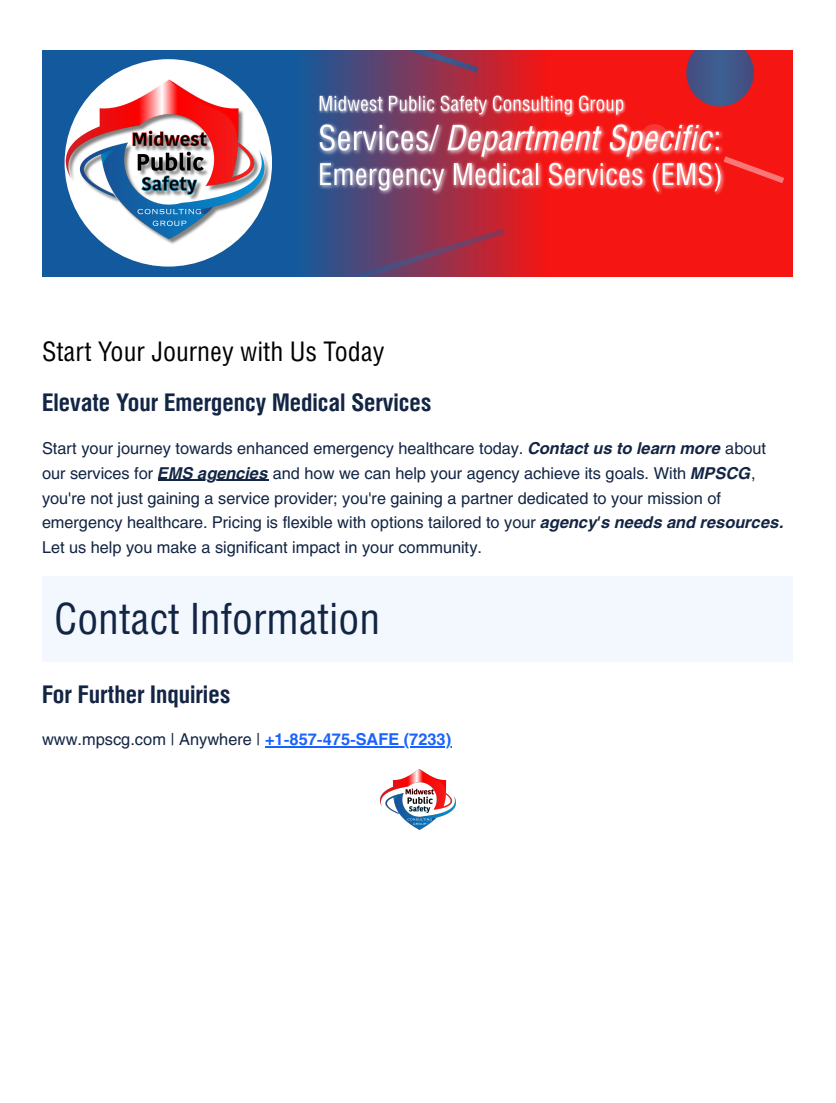
<style>
.page{position:relative;width:836px;height:1103px;background:#fff}
.page>*{position:absolute;margin:0;border:0;box-sizing:border-box;transform-origin:0 0}
.t1{font:43.2px "Helios Cond";color:#132544}
.t2{font:27px "Helios Cond";color:#000}
.t3{font:700 24.3px "Helios Cond";color:#132544}
.t4{font:16.2px/24.6px "Helios";color:#132544}
.s1{font-weight:700;font-style:italic}
.s2{font-weight:700;color:#1a62ff}
</style>
<div class="page">
<hr style="left:158px;top:480px;width:110px;height:1px;background:#132544">
<hr style="left:265px;top:746px;width:186px;height:1px;background:#1a62ff">
<svg style="left:42px;top:50px;width:750px;height:226px;background:#95324d"></svg>
<svg style="left:325px;top:224px;width:186px;height:52px;background:#7c3a5c"></svg>
<svg style="left:392px;top:50px;width:93px;height:27px;background:#853858"></svg>
<svg style="left:728px;top:152px;width:62px;height:36px;background:#f52321"></svg>
<svg style="left:686px;top:50px;width:68px;height:56px;background:#5d4b76"></svg>
<div style="left:65px;top:59px;width:207px;height:208px;background:#fff;border-radius:50%"></div>
<img style="left:65px;top:80px;width:207px;height:166px">
<img style="left:315px;top:116px;width:413px;height:49px">
<img style="left:316px;top:92px;width:311px;height:28px">
<img style="left:316px;top:156px;width:412px;height:42px">
<div style="left:42px;top:577px;width:750px;height:85px;background:#f3f8ff"></div>
<img style="left:380px;top:769px;width:75px;height:60px">
<h2 class="t2" style="left:42px;top:335px;width:343px">Start Your Journey with Us Today</h2>
<h1 class="t3" style="left:42px;top:385px;width:391px">Elevate Your Emergency Medical Services</h1>
<p class="t4" style="left:42px;top:436px;width:743px">Start your journey towards enhanced emergency healthcare today. <span class="s1">Contact us to learn more</span> about our services for <span class="s1">EMS agencies</span> and how we can help your agency achieve its goals. With <span class="s1">MPSCG</span>, you're not just gaining a service provider; you're gaining a partner dedicated to your mission of emergency healthcare. Pricing is flexible with options tailored to your <span class="s1">agency's needs and resources.<br></span>Let us help you make a significant impact in your community.</p>
<p class="t1" style="left:54px;top:592px;width:327px">Contact Information</p>
<h1 class="t3" style="left:42px;top:677px;width:190px">For Further Inquiries</h1>
<p class="t4" style="left:42px;top:726px;width:410px">www.mpscg.com | Anywhere | <span class="s2">+1-857-475-SAFE (7233)</span></p>
</div>
